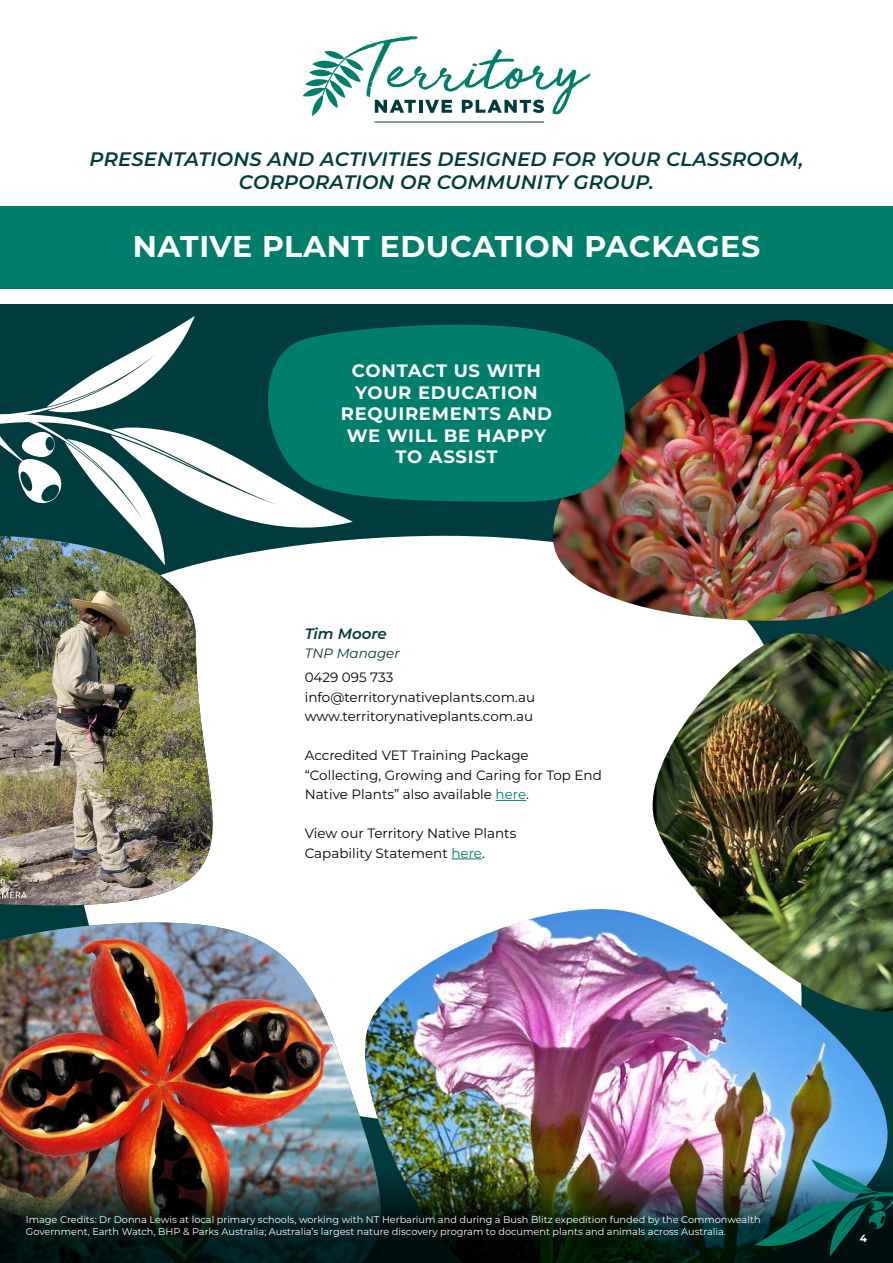
<style>
.page{position:relative;width:893px;height:1263px;background:#fff}
.page>*{position:absolute;margin:0;border:0;box-sizing:border-box;transform-origin:0 0}
.t1{font:700 30px "Montserrat";letter-spacing:.02em;color:#fff}
.t2{font:italic 600 19.5px/23.4px "Montserrat";letter-spacing:.01em;color:#003c3d;text-align:center}
.subheading{font:700 18px/21.6px "Montserrat";letter-spacing:.04em;color:#fff;text-align:center}
.heading3{font:italic 600 15px "Montserrat";color:#003c3d}
.body{font:13.5px/19.5px "Montserrat";color:#000}
.heading3-2{font:italic 13.5px "Montserrat";color:#003c3d}
.t3{font:700 10.5px "Montserrat";color:#fff}
.body-2{font:9.75px/12px "Montserrat";color:#fff}
.s1{color:#007e6c}
</style>
<div class="page">
<div style="left:0;top:206px;width:893px;height:82px;background:#007e6c"></div>
<svg style="left:303px;top:36px;width:287px;height:80px"></svg>
<hr style="left:374px;top:122px;width:170px;height:1px;background:#003c3d">
<div style="left:0;top:305px;width:893px;height:958px;background:#003c3d"></div>
<div style="left:36px;top:536px;width:721px;height:386px;background:#fff"></div>
<hr style="left:496px;top:800px;width:30px;height:1px;background:#007e6c">
<hr style="left:451px;top:858px;width:31px;height:1px;background:#007e6c">
<img style="left:551px;top:320px;width:342px;height:302px">
<img style="left:653px;top:633px;width:240px;height:276px">
<img style="left:352px;top:909px;width:541px;height:257px">
<img style="left:382px;top:922px;width:23px;height:244px">
<img style="left:0;top:922px;width:382px;height:244px">
<div style="left:214px;top:565px;width:31px;height:340px;background:#fff"></div>
<img style="left:0;top:565px;width:214px;height:340px">
<svg style="left:0;top:316px;width:353px;height:249px"></svg>
<svg style="left:251px;top:325px;width:384px;height:177px;background:#077566"></svg>
<img style="left:0;top:1166px;width:893px;height:97px">
<img style="left:754px;top:1159px;width:139px;height:98px">
<h2 class="t2" style="left:90px;top:146px;width:715px">PRESENTATIONS AND ACTIVITIES DESIGNED FOR YOUR CLASSROOM,<br>CORPORATION OR COMMUNITY GROUP.</h2>
<h1 class="t1" style="left:133px;top:225px;width:629px">NATIVE PLANT EDUCATION PACKAGES</h1>
<p class="subheading" style="left:341px;top:359px;width:213px">CONTACT US WITH<br>YOUR EDUCATION<br>REQUIREMENTS AND<br>WE WILL BE HAPPY<br>TO ASSIST</p>
<p class="heading3" style="left:305px;top:623px;width:84px">Tim Moore</p>
<p class="heading3-2" style="left:305px;top:644px;width:97px">TNP Manager</p>
<p class="body" style="left:305px;top:667px;width:90px">0429 095 733</p>
<p class="body" style="left:305px;top:686px;width:232px">info@territorynativeplants.com.au</p>
<p class="body" style="left:305px;top:706px;width:230px">www.territorynativeplants.com.au</p>
<p class="body" style="left:305px;top:745px;width:299px">Accredited VET Training Package “Collecting, Growing and Caring for Top End<br>Native Plants” also available <span class="s1">here</span>.</p>
<p class="body" style="left:305px;top:823px;width:213px">View our Territory Native Plants<br>Capability Statement <span class="s1">here</span>.</p>
<p class="body-2" style="left:26px;top:1213px;width:736px">Image Credits: Dr Donna Lewis at local primary schools, working with NT Herbarium and during a Bush Blitz expedition funded by the Commonwealth<br>Government, Earth Watch, BHP &amp; Parks Australia; Australia’s largest nature discovery program to document plants and animals across Australia.</p>
<p class="t3" style="left:860px;top:1230px;width:9px">4</p>
</div>
